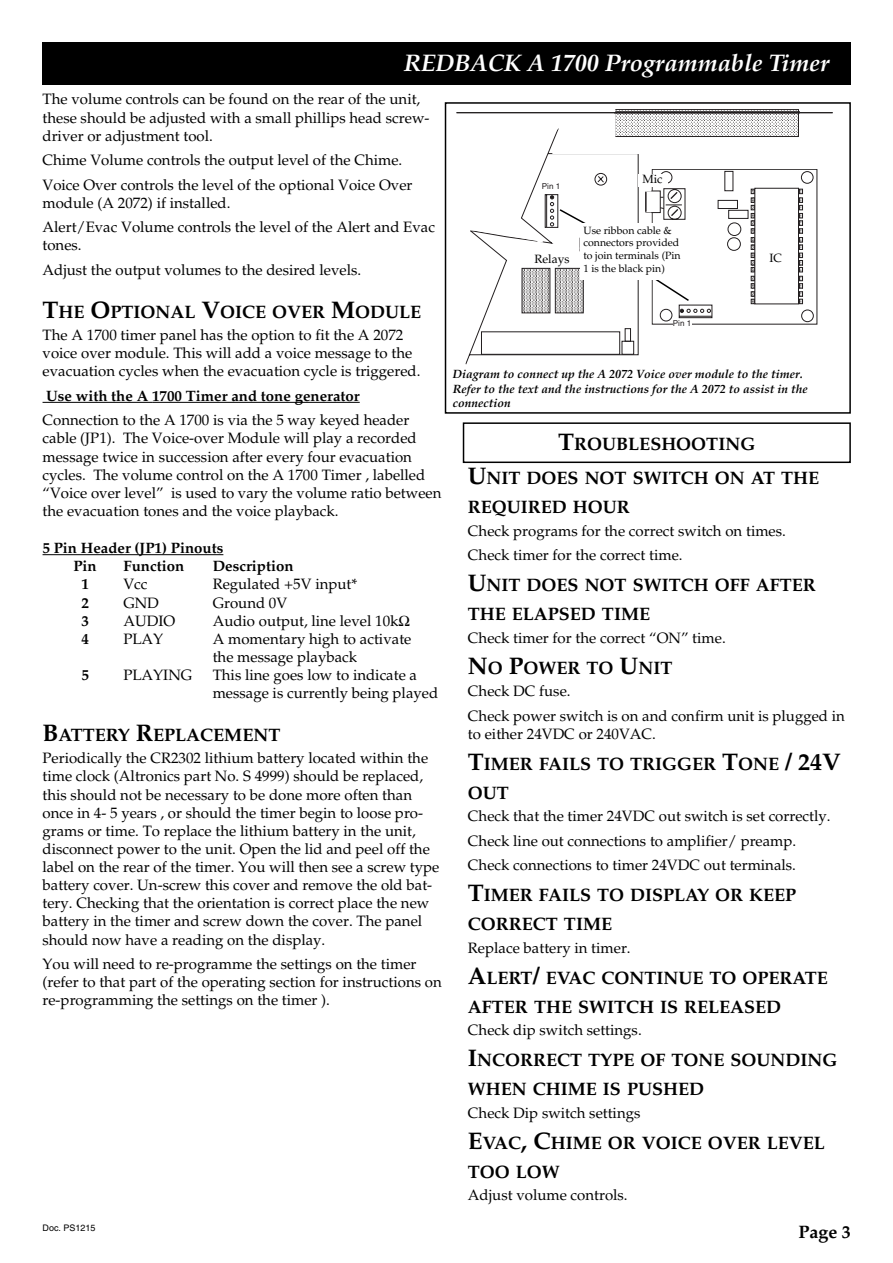
<style>
.page{position:relative;width:893px;height:1263px;background:#fff}
.page>*{position:absolute;margin:0;border:0;box-sizing:border-box;transform-origin:0 0}
.t1{font:italic 700 24px "Palatino";color:#fff}
.t2{font:700 18px/29px "Palatino";color:#000}
.t3{font:15px/18.1px "Palatino";color:#000}
.t4{font:700 15px/18.1px "Palatino";color:#000}
.t5{font:italic 700 12px/14.5px "Palatino";color:#000}
.t6{font:12px "Palatino";color:#000}
.t7{font:10.5px/12.8px "Palatino";color:#000}
.t8{font:9px "Helvetica";color:#000}
.t9{font:8.1px "Helvetica";color:#231f20}
.s1{font-size:24px}
</style>
<div class="page">
<div style="left:43px;top:43px;width:807px;height:42px;background:#000"></div>
<hr style="left:43px;top:402px;width:105px;height:1px;background:#000">
<hr style="left:152px;top:402px;width:208px;height:1px;background:#000">
<hr style="left:43px;top:554px;width:180px;height:1px;background:#000">
<svg style="left:465px;top:127px;width:334px;height:238px"></svg>
<svg style="left:614px;top:109px;width:184px;height:28px"></svg>
<div style="left:456px;top:111px;width:376px;height:2px;background:#231f20;border:1px solid #231f20"></div>
<div style="left:445px;top:102px;width:405px;height:312px;border:2px solid #000"></div>
<div style="left:463px;top:422px;width:387px;height:41px;border:2px solid #000"></div>
<svg style="left:481px;top:169px;width:336px;height:186px"></svg>
<div style="left:580px;top:223px;width:106px;height:57px;background:#fff"></div>
<h1 class="t1" style="left:403px;top:53px;width:427px">REDBACK A 1700 Programmable Timer</h1>
<p class="t3" style="left:43px;top:92px;width:388px">The volume controls can be found on the rear of the unit, these should be adjusted with a small phillips head screw&shy;driver or adjustment tool.</p>
<p class="t3" style="left:43px;top:150px;width:371px;line-height:24.5px">Chime Volume controls the output level of the Chime.<br>Voice Over controls the level of the optional Voice Over</p>
<p class="t3" style="left:43px;top:192px;width:394px;line-height:24.5px">module (A 2072) if installed.<br>Alert/Evac Volume controls the level of the Alert and Evac</p>
<p class="t3" style="left:43px;top:235px;width:320px;line-height:24.5px">tones.<br>Adjust the output volumes to the desired levels.</p>
<p class="t2" style="left:43px;top:299px;width:380px"><span class="s1">T</span>HE <span class="s1">O</span>PTIONAL <span class="s1">V</span>OICE OVER <span class="s1">M</span>ODULE</p>
<p class="t3" style="left:43px;top:328px;width:379px">The A 1700 timer panel has the option to fit the A 2072 voice over module. This will add a voice message to the evacuation cycles when the evacuation cycle is triggered.</p>
<p class="t4" style="left:46px;top:388px;width:315px">Use with the A 1700 Timer and tone generator</p>
<p class="t3" style="left:43px;top:413px;width:400px">Connection to the A 1700 is via the 5 way keyed header cable (JP1). The Voice-over Module will play a recorded message twice in succession after every four evacuation cycles. The volume control on the A 1700 Timer , labelled “Voice over level” is used to vary the volume ratio between the evacuation tones and the voice playback.</p>
<p class="t4" style="left:73px;top:541px;width:151px;text-indent:-31px">5 Pin Header (JP1) Pinouts<br>Pin</p>
<p class="t6" style="left:642px;top:174px;width:22px">Mic</p>
<p class="t9" style="left:542px;top:183px;width:20px">Pin 1</p>
<p class="t7" style="left:583px;top:225px;width:99px">Use ribbon cable &amp; connectors provided to join terminals (Pin<br>1 is the black pin)</p>
<p class="t6" style="left:534px;top:254px;width:37px">Relays</p>
<p class="t6" style="left:769px;top:254px;width:14px">IC</p>
<p class="t9" style="left:672px;top:320px;width:20px">Pin 1</p>
<p class="t5" style="left:453px;top:368px;width:356px">Diagram to connect up the A 2072 Voice over module to the timer.<br>Refer to the text and the instructions for the A 2072 to assist in the connection</p>
<p class="t2" style="left:468px;top:429px;width:352px;line-height:33.8px;text-indent:90px"><span class="s1">T</span>ROUBLESHOOTING<br><span class="s1">U</span>NIT DOES NOT SWITCH ON AT THE</p>
<p class="t2" style="left:468px;top:495px;width:163px">REQUIRED HOUR</p>
<p class="t3" style="left:468px;top:520px;width:319px;line-height:24.5px">Check programs for the correct switch on times.<br>Check timer for the correct time.</p>
<p class="t2" style="left:468px;top:573px;width:349px"><span class="s1">U</span>NIT DOES NOT SWITCH OFF AFTER<br>THE ELAPSED TIME</p>
<p class="t3" style="left:468px;top:630px;width:259px">Check timer for the correct “ON” time.</p>
<p class="t2" style="left:468px;top:655px;width:206px"><span class="s1">N</span>O <span class="s1">P</span>OWER TO <span class="s1">U</span>NIT</p>
<p class="t3" style="left:468px;top:680px;width:378px;line-height:24.5px">Check DC fuse.<br>Check power switch is on and confirm unit is plugged in</p>
<p class="t3" style="left:468px;top:726px;width:189px">to either 24VDC or 240VAC.</p>
<p class="t2" style="left:468px;top:751px;width:374px"><span class="s1">T</span>IMER FAILS TO TRIGGER <span class="s1">T</span>ONE <span class="s1">/ 24V<br></span>OUT</p>
<p class="t3" style="left:468px;top:806px;width:364px;line-height:24.5px">Check that the timer 24VDC out switch is set correctly.<br>Check line out connections to amplifier/ preamp.<br>Check connections to timer 24VDC out terminals.</p>
<p class="t2" style="left:468px;top:883px;width:329px"><span class="s1">T</span>IMER FAILS TO DISPLAY OR KEEP<br>CORRECT TIME</p>
<p class="t3" style="left:468px;top:940px;width:164px">Replace battery in timer.</p>
<p class="t2" style="left:468px;top:965px;width:361px"><span class="s1">A</span>LERT<span class="s1">/</span> EVAC CONTINUE TO OPERATE<br>AFTER THE SWITCH IS RELEASED</p>
<p class="t3" style="left:468px;top:1023px;width:175px">Check dip switch settings.</p>
<p class="t2" style="left:468px;top:1048px;width:371px"><span class="s1">I</span>NCORRECT TYPE OF TONE SOUNDING<br>WHEN CHIME IS PUSHED</p>
<p class="t3" style="left:468px;top:1105px;width:174px">Check Dip switch settings</p>
<p class="t2" style="left:468px;top:1130px;width:358px"><span class="s1">E</span>VAC<span class="s1">, C</span>HIME OR VOICE OVER LEVEL<br>TOO LOW</p>
<p class="t3" style="left:468px;top:1188px;width:161px">Adjust volume controls.</p>
<p class="t4" style="left:123px;top:559px;width:62px">Function</p>
<p class="t4" style="left:213px;top:559px;width:82px">Description</p>
<p class="t4" style="left:81px;top:577px;width:9px">1</p>
<p class="t3" style="left:123px;top:577px;width:26px">Vcc</p>
<p class="t3" style="left:213px;top:577px;width:146px">Regulated +5V input*</p>
<p class="t4" style="left:81px;top:595px;width:9px">2</p>
<p class="t3" style="left:123px;top:595px;width:37px">GND</p>
<p class="t3" style="left:213px;top:595px;width:76px">Ground 0V</p>
<p class="t4" style="left:81px;top:613px;width:9px">3</p>
<p class="t3" style="left:123px;top:613px;width:53px">AUDIO</p>
<p class="t3" style="left:213px;top:613px;width:187px">Audio output, line level 10k</p>
<p class="t4" style="left:81px;top:631px;width:9px">4</p>
<p class="t3" style="left:123px;top:631px;width:41px">PLAY</p>
<p class="t3" style="left:213px;top:631px;width:200px">A momentary high to activate the message playback</p>
<p class="t4" style="left:81px;top:668px;width:9px">5</p>
<p class="t3" style="left:123px;top:668px;width:70px">PLAYING</p>
<p class="t3" style="left:213px;top:668px;width:227px">This line goes low to indicate a message is currently being played</p>
<p class="t2" style="left:43px;top:722px;width:239px"><span class="s1">B</span>ATTERY <span class="s1">R</span>EPLACEMENT</p>
<p class="t3" style="left:43px;top:751px;width:398px">Periodically the CR2302 lithium battery located within the time clock (Altronics part No. S 4999) should be replaced, this should not be necessary to be done more often than once in 4- 5 years , or should the timer begin to loose pro&shy;grams or time. To replace the lithium battery in the unit, disconnect power to the unit. Open the lid and peel off the label on the rear of the timer. You will then see a screw type battery cover. Un-screw this cover and remove the old bat&shy;tery. Checking that the orientation is correct place the new battery in the timer and screw down the cover. The panel should now have a reading on the display.</p>
<p class="t3" style="left:43px;top:957px;width:401px">You will need to re-programme the settings on the timer (refer to that part of the operating section for instructions on re-programming the settings on the timer ).</p>
<p class="t8" style="left:43px;top:1225px;width:55px">Doc. PS1215</p>
<p class="t2" style="left:798px;top:1219px;width:54px">Page 3</p>
</div>
